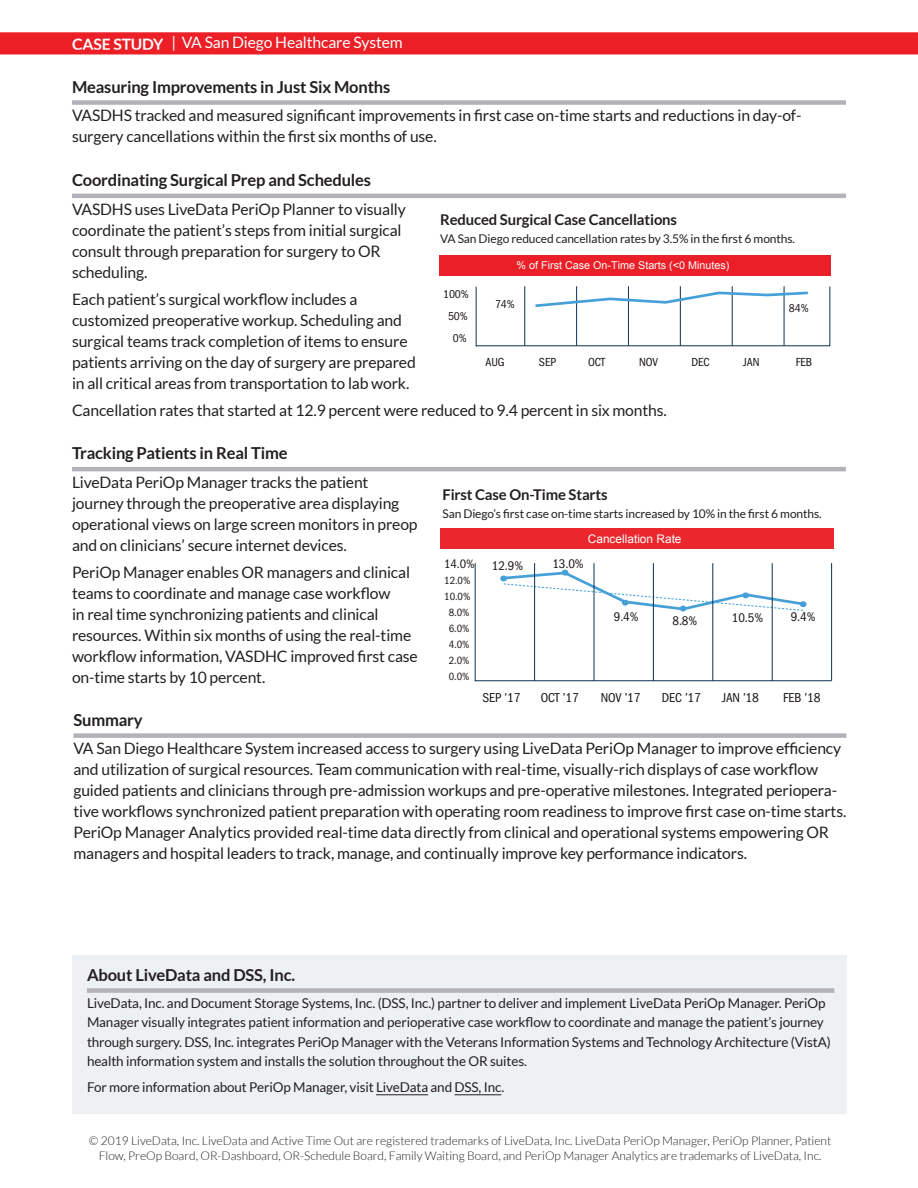
<style>
.page{position:relative;width:918px;height:1188px;background:#fff}
.page>*{position:absolute;margin:0;border:0;box-sizing:border-box;transform-origin:0 0}
.t1{font:700 16.5px "Lato";letter-spacing:-.01em;color:#231f20}
.t2{font:15.75px/21px "Lato";letter-spacing:-.01em;color:#231f20}
.t3{font:15.75px "Lato";letter-spacing:-.01em;color:#fff}
.t4{font:700 14.85px "Lato";letter-spacing:-.01em;color:#231f20}
.t5{font:13.5px/19.5px "Lato";letter-spacing:-.01em;color:#231f20}
.t6{font:condensed 13.35px "ITC Franklin Gothic Std";letter-spacing:-.01em;color:#191314}
.t7{font:condensed 12.9px "ITC Franklin Gothic Std";color:#191314}
.t8{font:condensed 12.6px "ITC Franklin Gothic Std";color:#191314}
.t9{font:condensed 12.15px "ITC Franklin Gothic Std";letter-spacing:-.01em;color:#191314}
.t10{font:300 12px/15px "Lato";color:#231f20;text-align:center}
.t11{font:12px "Lato";letter-spacing:-.01em;color:#231f20}
.t12{font:11.85px "Arial";color:#fff}
.t13{font:condensed 11.7px/22px "ITC Franklin Gothic Std";letter-spacing:-.01em;color:#191314;text-align:right}
.t14{font:10.8px "Arial";color:#fff}
.t15{font:condensed 10.8px/16px "ITC Franklin Gothic Std";color:#191314;text-align:center}
.s1{font-weight:700}
</style>
<div class="page">
<svg style="left:0;top:32px;width:918px;height:23px;background:#ec272d"></svg>
<div style="left:72px;top:100px;width:774px;height:5px;background:#b2b2b8"></div>
<hr style="left:72px;top:194px;width:774px;height:4px;background:#b2b2b8">
<hr style="left:72px;top:467px;width:774px;height:4px;background:#b2b2b8">
<div style="left:74px;top:733px;width:772px;height:5px;background:#b2b2b8"></div>
<div style="left:72px;top:956px;width:774px;height:158px;background:#eef1f3"></div>
<div style="left:87px;top:988px;width:747px;height:5px;background:#b2b2b8"></div>
<hr style="left:376px;top:1094px;width:52px;height:1px;background:#231f20">
<hr style="left:455px;top:1094px;width:46px;height:1px;background:#231f20">
<div style="left:439px;top:255px;width:392px;height:20px;background:#eb1f27"></div>
<svg style="left:475px;top:286px;width:356px;height:60px"></svg>
<div style="left:440px;top:528px;width:394px;height:21px;background:#ea272d"></div>
<svg style="left:474px;top:563px;width:357px;height:118px"></svg>
<hr style="left:534px;top:563px;width:1px;height:118px;background:#0c3154">
<hr style="left:594px;top:563px;width:1px;height:118px;background:#0c3154">
<hr style="left:653px;top:563px;width:1px;height:118px;background:#0c3154">
<hr style="left:712px;top:563px;width:1px;height:118px;background:#0c3154">
<hr style="left:772px;top:563px;width:1px;height:118px;background:#0c3154">
<hr style="left:831px;top:563px;width:1px;height:118px;background:#0c3154">
<p class="t3" style="left:72px;top:34px;width:332px"><span class="s1">CASE STUDY</span> | VA San Diego Healthcare System</p>
<p class="t1" style="left:72px;top:77px;width:320px">Measuring Improvements in Just Six Months</p>
<p class="t2" style="left:72px;top:105px;width:731px">VASDHS tracked and measured significant improvements in first case on-time starts and reductions in day-of&shy;surgery cancellations within the first six months of use.</p>
<p class="t1" style="left:72px;top:171px;width:301px">Coordinating Surgical Prep and Schedules</p>
<p class="t2" style="left:72px;top:198px;width:335px">VASDHS uses LiveData PeriOp Planner to visually coordinate the patient’s steps from initial surgical consult through preparation for surgery to OR scheduling.</p>
<p class="t2" style="left:72px;top:288px;width:345px">Each patient’s surgical workflow includes a customized preoperative workup. Scheduling and surgical teams track completion of items to ensure patients arriving on the day of surgery are prepared in all critical areas from transportation to lab work.</p>
<p class="t2" style="left:72px;top:399px;width:596px">Cancellation rates that started at 12.9 percent were reduced to 9.4 percent in six months.</p>
<p class="t1" style="left:72px;top:444px;width:217px">Tracking Patients in Real Time</p>
<p class="t2" style="left:72px;top:472px;width:347px">LiveData PeriOp Manager tracks the patient journey through the preoperative area displaying operational views on large screen monitors in preop and on clinicians’ secure internet devices.</p>
<p class="t2" style="left:72px;top:562px;width:347px">PeriOp Manager enables OR managers and clinical teams to coordinate and manage case workflow<br>in real time synchronizing patients and clinical resources. Within six months of using the real-time workflow information, VASDHC improved first case on-time starts by 10 percent.</p>
<p class="t4" style="left:440px;top:211px;width:238px">Reduced Surgical Case Cancellations</p>
<p class="t11" style="left:440px;top:232px;width:356px">VA San Diego reduced cancellation rates by 3.5% in the first 6 months.</p>
<p class="t14" style="left:517px;top:258px;width:214px">% of First Case On-Time Starts (&lt;0 Minutes)</p>
<p class="t13" style="left:443px;top:283px;width:27px">100%<br>50%<br>0%</p>
<p class="t13" style="left:495px;top:293px;width:21px">74%</p>
<p class="t13" style="left:789px;top:297px;width:21px">84%</p>
<p class="t9" style="left:486px;top:355px;width:21px">AUG</p>
<p class="t9" style="left:539px;top:355px;width:19px">SEP</p>
<p class="t9" style="left:588px;top:355px;width:19px">OCT</p>
<p class="t9" style="left:639px;top:355px;width:20px">NOV</p>
<p class="t9" style="left:692px;top:355px;width:20px">DEC</p>
<p class="t9" style="left:743px;top:355px;width:18px">JAN</p>
<p class="t9" style="left:796px;top:355px;width:18px">FEB</p>
<p class="t4" style="left:442px;top:486px;width:167px">First Case On-Time Starts</p>
<p class="t11" style="left:442px;top:507px;width:381px">San Diego’s first case on-time starts increased by 10% in the first 6 months.</p>
<p class="t12" style="left:588px;top:531px;width:95px">Cancellation Rate</p>
<p class="t7" style="left:492px;top:558px;width:33px">12.9%</p>
<p class="t7" style="left:552px;top:556px;width:33px">13.0%</p>
<p class="t8" style="left:444px;top:557px;width:32px">14.0%</p>
<p class="t15" style="left:444px;top:573px;width:28px">12.0%<br>10.0%<br>8.0%<br>6.0%<br>4.0%<br>2.0%<br>0.0%</p>
<p class="t7" style="left:614px;top:610px;width:26px">9.4%</p>
<p class="t7" style="left:673px;top:614px;width:26px">8.8%</p>
<p class="t7" style="left:732px;top:611px;width:33px">10.5%</p>
<p class="t7" style="left:791px;top:610px;width:26px">9.4%</p>
<p class="t6" style="left:483px;top:690px;width:40px">SEP ’17</p>
<p class="t6" style="left:541px;top:690px;width:39px">OCT ’17</p>
<p class="t6" style="left:601px;top:690px;width:41px">NOV ’17</p>
<p class="t6" style="left:662px;top:690px;width:41px">DEC ’17</p>
<p class="t6" style="left:722px;top:690px;width:39px">JAN ’18</p>
<p class="t6" style="left:783px;top:690px;width:39px">FEB ’18</p>
<p class="t1" style="left:74px;top:710px;width:71px">Summary</p>
<p class="t2" style="left:74px;top:738px;width:774px">VA San Diego Healthcare System increased access to surgery using LiveData PeriOp Manager to improve efficiency and utilization of surgical resources. Team communication with real-time, visually-rich displays of case workflow guided patients and clinicians through pre-admission workups and pre-operative milestones. Integrated periopera&shy;tive workflows synchronized patient preparation with operating room readiness to improve first case on-time starts.<br>PeriOp Manager Analytics provided real-time data directly from clinical and operational systems empowering OR managers and hospital leaders to track, manage, and continually improve key performance indicators.</p>
<p class="t1" style="left:87px;top:965px;width:210px">About LiveData and DSS, Inc.</p>
<p class="t5" style="left:87px;top:993px;width:745px">LiveData, Inc. and Document Storage Systems, Inc. (DSS, Inc.) partner to deliver and implement LiveData PeriOp Manager. PeriOp Manager visually integrates patient information and perioperative case workflow to coordinate and manage the patient’s journey through surgery. DSS, Inc. integrates PeriOp Manager with the Veterans Information Systems and Technology Architecture (VistA) health information system and installs the solution throughout the OR suites.</p>
<p class="t5" style="left:87px;top:1077px;width:419px">For more information about PeriOp Manager, visit LiveData and DSS, Inc.</p>
<p class="t10" style="left:89px;top:1133px;width:744px">© 2019 LiveData, Inc. LiveData and Active Time Out are registered trademarks of LiveData, Inc. LiveData PeriOp Manager, PeriOp Planner, Patient<br>Flow, PreOp Board, OR-Dashboard, OR-Schedule Board, Family Waiting Board, and PeriOp Manager Analytics are trademarks of LiveData, Inc.</p>
</div>
